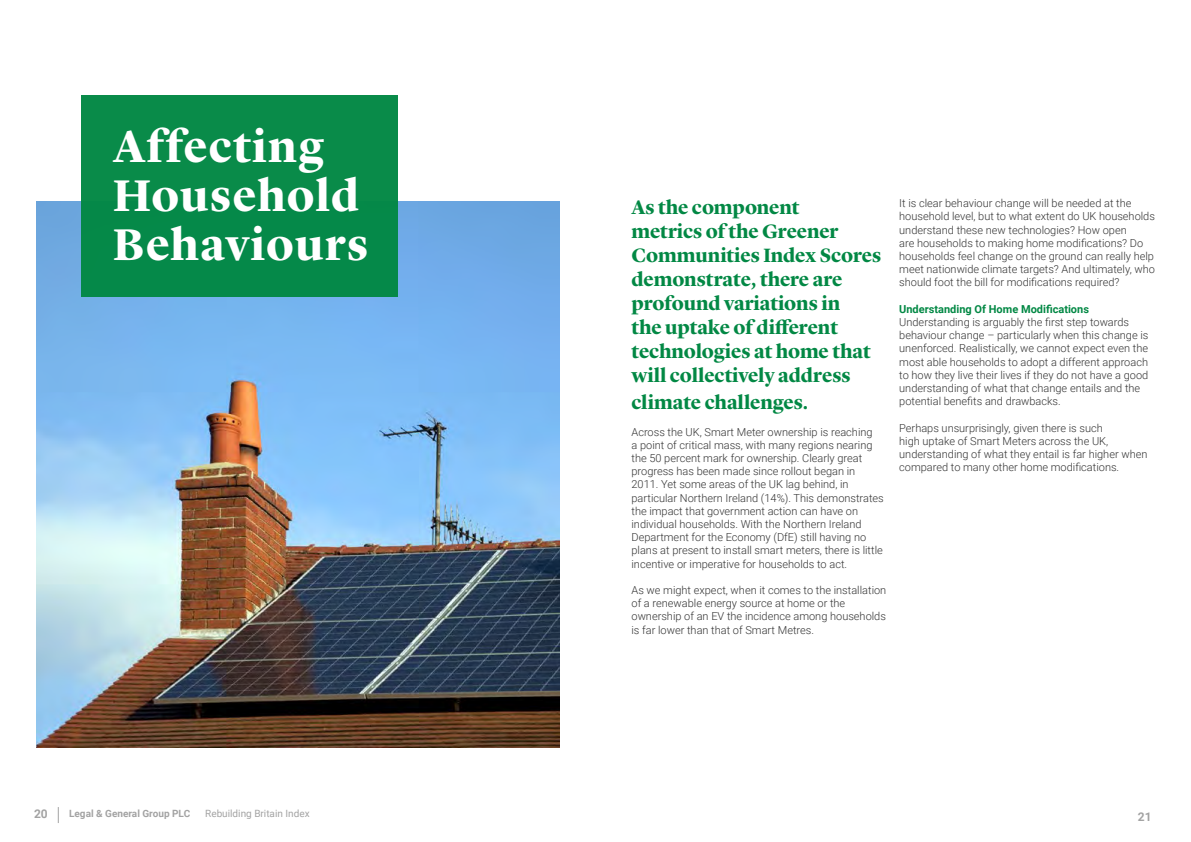
<style>
.page{position:relative;width:1191px;height:842px;background:#fff}
.page>*{position:absolute;margin:0;border:0;box-sizing:border-box;transform-origin:0 0}
.Heading_1_Charcoal{font:700 46px/49px "Lyon Display";letter-spacing:.03em;color:#fff}
.Heading_1_Blue{font:700 20px/24px "Lyon Display";letter-spacing:-.005em;color:#028844}
.t1{font:700 12px "Roboto";color:#a3a3a3}
.Body_Charcoal{font:300 11px/13.2px "Roboto";color:#333}
.Body_Charcoal-2{font:700 11px "Roboto";color:#028844}
.t2{font:10px "Roboto";color:#a3a3a3}
.t3{font:700 10px "Roboto";color:#a3a3a3}
</style>
<div class="page">
<svg style="left:58px;top:807px;width:1px;height:16px"></svg>
<img style="left:36px;top:201px;width:523px;height:546px">
<div style="left:81px;top:95px;width:316px;height:201px;background:#098b49"></div>
<p class="Heading_1_Charcoal" style="left:113px;top:118px;width:256px">Affecting<br>Household<br>Behaviours</p>
<p class="Heading_1_Blue" style="left:631px;top:194px;width:251px">As the component<br>metrics of the Greener<br>Communities Index Scores demonstrate, there are profound variations in<br>the uptake of different technologies at home that will collectively address</p>
<p class="Heading_1_Blue" style="left:631px;top:389px;width:178px">climate challenges.</p>
<p class="Body_Charcoal" style="left:631px;top:425px;width:254px">Across the UK, Smart Meter ownership is reaching<br>a point of critical mass, with many regions nearing the 50 percent mark for ownership. Clearly great progress has been made since rollout began in 2011. Yet some areas of the UK lag behind, in particular Northern Ireland (14%). This demonstrates the impact that government action can have on individual households. With the Northern Ireland Department for the Economy (DfE) still having no plans at present to install smart meters, there is little incentive or imperative for households to act.</p>
<p class="Body_Charcoal" style="left:631px;top:583px;width:256px">As we might expect, when it comes to the installation of a renewable energy source at home or the ownership of an EV the incidence among households is far lower than that of Smart Metres.</p>
<p class="Body_Charcoal" style="left:899px;top:196px;width:257px">It is clear behaviour change will be needed at the household level, but to what extent do UK households understand these new technologies? How open<br>are households to making home modifications? Do households feel change on the ground can really help meet nationwide climate targets? And ultimately, who should foot the bill for modifications required?</p>
<p class="Body_Charcoal-2" style="left:899px;top:301px;width:191px">Understanding Of Home Modifications</p>
<p class="Body_Charcoal" style="left:899px;top:315px;width:251px">Understanding is arguably the first step towards behaviour change – particularly when this change is unenforced. Realistically, we cannot expect even the most able households to adopt a different approach to how they live their lives if they do not have a good understanding of what that change entails and the potential benefits and drawbacks.</p>
<p class="Body_Charcoal" style="left:899px;top:421px;width:250px">Perhaps unsurprisingly, given there is such<br>high uptake of Smart Meters across the UK, understanding of what they entail is far higher when compared to many other home modifications.</p>
<p class="t1" style="left:34px;top:806px;width:15px">20</p>
<p class="t3" style="left:69px;top:806px;width:123px">Legal &amp; General Group PLC</p>
<p class="t2" style="left:205px;top:806px;width:106px">Rebuilding Britain Index</p>
<p class="t1" style="left:1138px;top:809px;width:15px">21</p>
</div>
